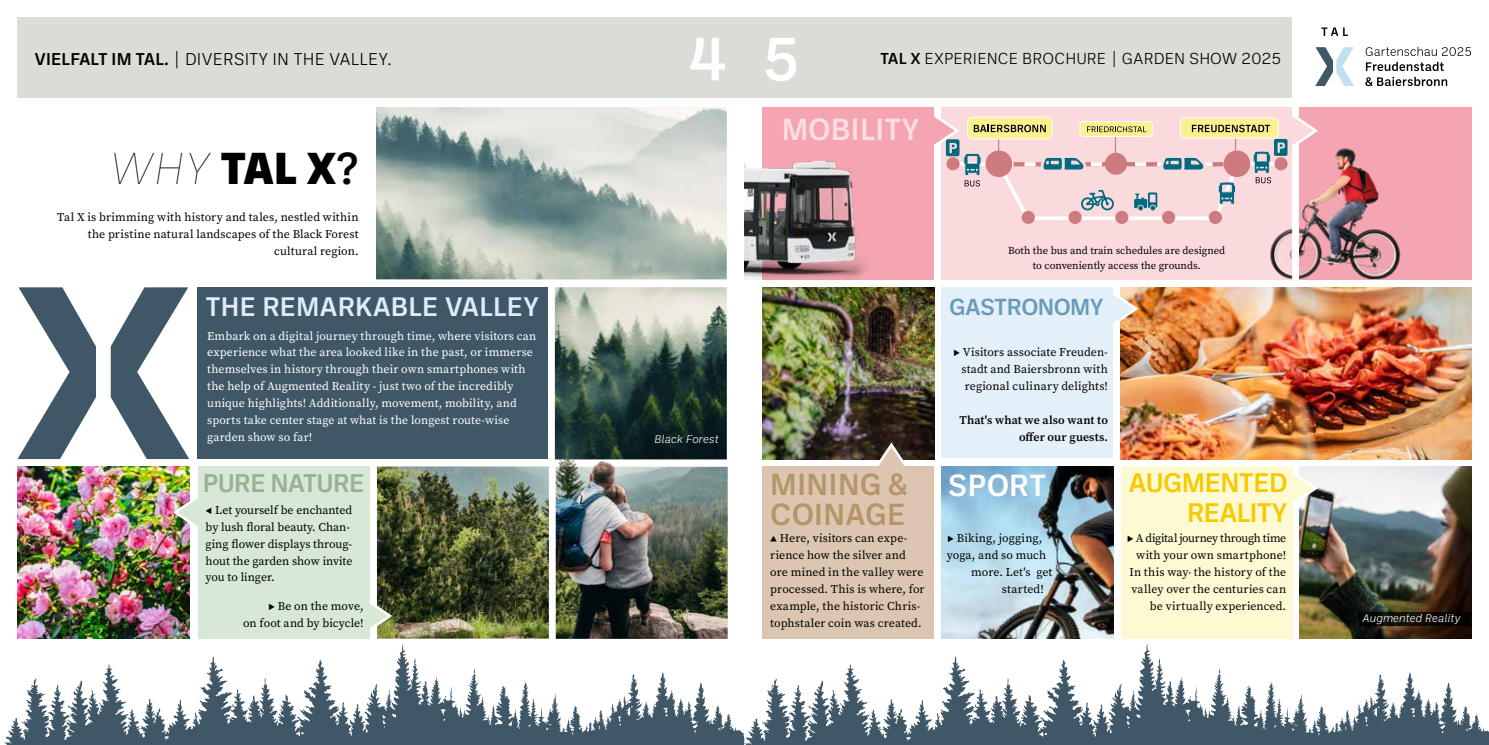
<style>
.page{position:relative;width:1489px;height:745px;background:#fff}
.page>*{position:absolute;margin:0;border:0;box-sizing:border-box;transform-origin:0 0}
.t1{font:500 62.5px "Ballinger";color:#fff}
.t2{font:800 45.75px "Ballinger";color:#000}
.t3{font:500 31.25px/30px "Ballinger";color:#b59569}
.t4{font:500 31.25px "Ballinger";color:#fbdee1}
.t5{font:500 31.25px "Ballinger";color:#fff}
.t6{font:500 27.5px "Ballinger";color:#ddecf8}
.t7{font:500 27.5px/30px "Ballinger";letter-spacing:-.025em;color:#f6c900;text-align:right}
.t8{font:500 26.25px "Ballinger";letter-spacing:-.025em;color:#96b293}
.t9{font:500 23.75px "Ballinger";letter-spacing:-.025em;color:#699bb9}
.t10{font:300 17.5px "Ballinger";color:#000}
.t11{font:300 16.25px "Ballinger";color:#000}
.t12{font:11.88px/16.9px "Source Serif Pro";letter-spacing:.005em;color:#000;text-align:right}
.t13{font:11.88px/16.9px "Source Serif Pro";letter-spacing:.005em;color:#fff}
.t14{font:600 11.88px/16.9px "Source Serif Pro";letter-spacing:.01em;color:#000;text-align:right}
.t15{font:italic 300 11.25px "Ballinger";letter-spacing:.01em;color:#fff}
.t16{font:10.62px/15px "Source Serif Pro";color:#000;text-align:center}
.s1{font-weight:500}
.s2{font-weight:100;font-style:italic}
</style>
<div class="page">
<svg style="left:1365px;top:77px;width:81px;height:9px"></svg>
<svg style="left:1365px;top:62px;width:78px;height:9px"></svg>
<svg style="left:1365px;top:47px;width:105px;height:9px"></svg>
<svg style="left:1321px;top:27px;width:26px;height:9px"></svg>
<svg style="left:1315px;top:47px;width:38px;height:39px"></svg>
<div style="left:18px;top:18px;width:1273px;height:80px;background:#dddbd6"></div>
<svg style="left:4px;top:644px;width:740px;height:100px"></svg>
<svg style="left:744px;top:644px;width:744px;height:100px"></svg>
<div style="left:1298px;top:107px;width:172px;height:172px;background:#f4a5b1"></div>
<img style="left:18px;top:466px;width:172px;height:172px">
<svg style="left:171px;top:490px;width:27px;height:43px"></svg>
<img style="left:377px;top:466px;width:350px;height:172px">
<svg style="left:370px;top:593px;width:24px;height:44px"></svg>
<img style="left:762px;top:287px;width:172px;height:172px">
<svg style="left:869px;top:440px;width:44px;height:26px"></svg>
<img style="left:1299px;top:466px;width:171px;height:172px">
<svg style="left:1292px;top:466px;width:28px;height:43px"></svg>
<img style="left:1120px;top:287px;width:350px;height:172px">
<svg style="left:1113px;top:287px;width:27px;height:43px"></svg>
<div style="left:941px;top:107px;width:350px;height:172px;background:#fbdade"></div>
<svg style="left:1208px;top:211px;width:13px;height:13px"></svg>
<div style="left:1161px;top:211px;width:14px;height:13px;background:#cd7b7f;border-radius:50%"></div>
<svg style="left:1115px;top:211px;width:13px;height:13px"></svg>
<div style="left:1068px;top:211px;width:13px;height:13px;background:#cd7b7f;border-radius:50%"></div>
<svg style="left:1021px;top:211px;width:13px;height:13px"></svg>
<svg style="left:934px;top:109px;width:384px;height:113px"></svg>
<div style="left:762px;top:466px;width:172px;height:172px;background:#dcc6b1"></div>
<div style="left:198px;top:466px;width:172px;height:172px;background:#d7e8d6"></div>
<div style="left:762px;top:107px;width:172px;height:172px;background:#f4a5b1"></div>
<img style="left:941px;top:466px;width:172px;height:172px">
<div style="left:941px;top:287px;width:172px;height:170px;background:#e4f0f9"></div>
<div style="left:197px;top:287px;width:351px;height:172px;background:#3f5767"></div>
<img style="left:376px;top:107px;width:350px;height:352px">
<div style="left:1120px;top:466px;width:172px;height:172px;background:#fdf9d2"></div>
<img style="left:744px;top:160px;width:122px;height:119px">
<svg style="left:111px;top:287px;width:78px;height:172px"></svg>
<svg style="left:18px;top:287px;width:78px;height:172px"></svg>
<svg style="left:1359px;top:612px;width:111px;height:13px"></svg>
<img style="left:1265px;top:143px;width:136px;height:136px">
<img style="left:551px;top:443px;width:76px;height:67px">
<h3 class="t10" style="left:35px;top:47px;width:359px"><span class="s1">VIELFALT IM TAL.</span> | DIVERSITY IN THE VALLEY.</h3>
<h2 class="t2" style="left:109px;top:136px;width:251px"><span class="s2">WHY</span> TAL X<span class="s1">?</span></h2>
<p class="t12" style="left:57px;top:209px;width:303px">Tal X is brimming with history and tales, nestled within the pristine natural landscapes of the Black Forest cultural region.</p>
<h3 class="t6" style="left:205px;top:287px;width:335px">THE REMARKABLE VALLEY</h3>
<p class="t13" style="left:207px;top:327px;width:331px">Embark on a digital journey through time, where visitors can experience what the area looked like in the past, or immerse themselves in history through their own smartphones with the help of Augmented Reality - just two of the incredibly unique highlights! Additionally, movement, mobility, and sports take center stage at what is the longest route-wise garden show so far!</p>
<h1 class="t1" style="left:687px;top:16px;width:114px">4 5</h1>
<h3 class="t11" style="left:880px;top:47px;width:403px"><span class="s1">TAL X</span> EXPERIENCE BROCHURE | GARDEN SHOW 2025</h3>
<p class="t15" style="left:654px;top:431px;width:66px">Black Forest</p>
<h3 class="t4" style="left:781px;top:108px;width:140px">MOBILITY</h3>
<p class="t16" style="left:1008px;top:243px;width:218px">Both the bus and train schedules are designed to conveniently access the grounds.</p>
<h3 class="t9" style="left:949px;top:290px;width:156px">GASTRONOMY</h3>
<p class="t12" style="left:961px;top:344px;width:148px;text-align:justify;text-indent:-8px">▶ Visitors associate Freuden&shy;stadt and Baiersbronn with regional culinary delights!</p>
<p class="t14" style="left:959px;top:411px;width:150px">That's what we also want to offer our guests.</p>
<h3 class="t3" style="left:770px;top:467px;width:139px">MINING &amp;<br>COINAGE</h3>
<h3 class="t8" style="left:203px;top:464px;width:163px">PURE NATURE</h3>
<h3 class="t5" style="left:947px;top:463px;width:100px">SPORT</h3>
<p class="t12" style="left:205px;top:501px;width:148px;text-align:left">◀ Let yourself be enchanted by lush floral beauty. Chan&shy;ging flower displays throug&shy;hout the garden show invite you to linger.</p>
<p class="t12" style="left:770px;top:529px;width:156px;text-align:left">▲ Here, visitors can expe&shy;rience how the silver and ore mined in the valley were processed. This is where, for example, the historic Chris&shy;tophstaler coin was created.</p>
<p class="t12" style="left:947px;top:529px;width:96px">▶ Biking, jogging,</p>
<p class="t12" style="left:946px;top:546px;width:101px">yoga, and so much</p>
<p class="t12" style="left:971px;top:563px;width:83px">more. Let's get</p>
<p class="t12" style="left:1001px;top:580px;width:43px">started!</p>
<p class="t12" style="left:243px;top:597px;width:122px">▶ Be on the move,<br>on foot and by bicycle!</p>
<h3 class="t7" style="left:1128px;top:465px;width:161px">AUGMENTED<br>REALITY</h3>
<p class="t12" style="left:1126px;top:529px;width:161px">▶ A digital journey through time with your own smartphone!<br>In this way, the history of the valley over the centuries can be virtually experienced.</p>
<p class="t15" style="left:1362px;top:610px;width:100px">Augmented Reality</p>
</div>
